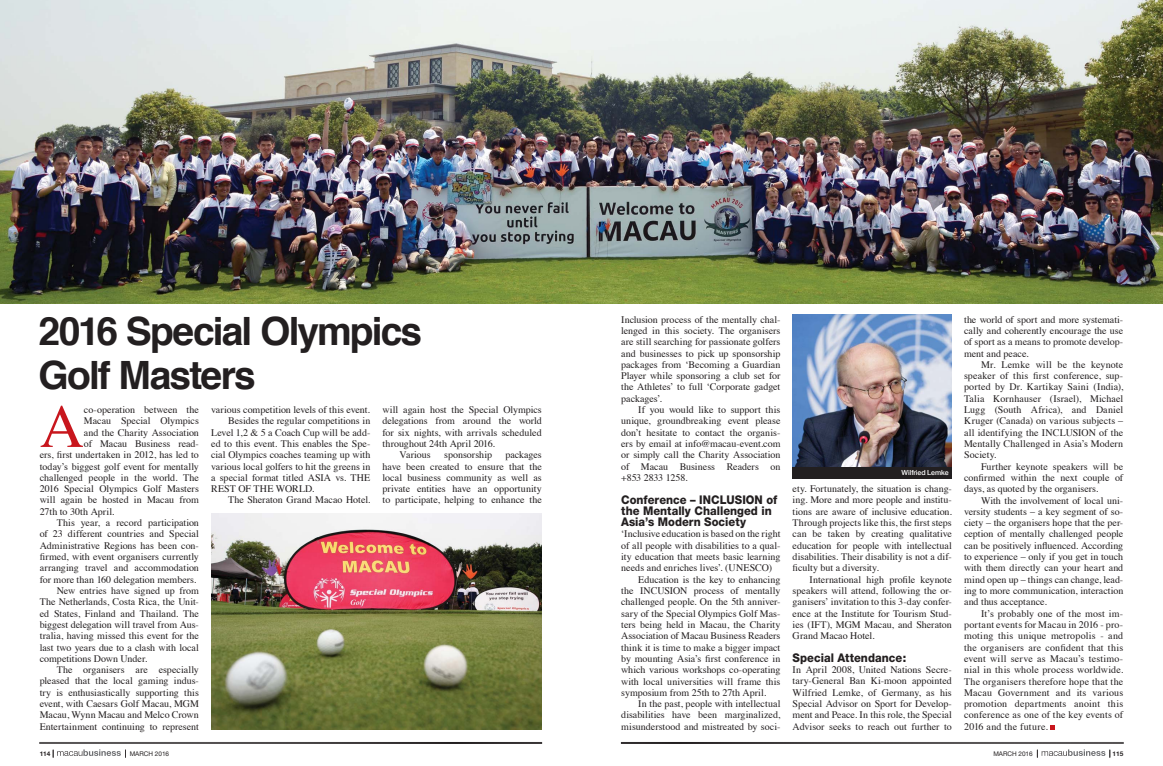
<style>
.page{position:relative;width:1163px;height:766px;background:#fff}
.page>*{position:absolute;margin:0;border:0;box-sizing:border-box;transform-origin:0 0}
.t1{font:61.2px "Times";color:#c8161d}
.t2{font:700 39px/44px "Helvetica";letter-spacing:-.05em;color:#231f20}
.t3{font:800 12px/11.3px "Helvetica Neue";color:#231f20;scale:.93 1}
.t4{font:10px/11.3px "Times";color:#231f20;text-align:justify}
.t5{font:500 7px "Helvetica Neue";letter-spacing:-.005em;color:#fff}
.t6{font:6.4px "Helvetica Neue";color:#231f20}
.t7{font:700 6.4px "Helvetica Neue";color:#231f20}
</style>
<div class="page">
<svg style="left:53px;top:749px;width:73px;height:9px"></svg>
<svg style="left:1036px;top:749px;width:74px;height:9px"></svg>
<svg style="left:40px;top:742px;width:502px;height:1px"></svg>
<svg style="left:621px;top:742px;width:502px;height:1px"></svg>
<img style="left:211px;top:513px;width:330px;height:216px">
<img style="left:792px;top:315px;width:159px;height:152px">
<div style="left:792px;top:467px;width:159px;height:11px;background:#221f20"></div>
<svg style="left:1050px;top:725px;width:5px;height:4px"></svg>
<img style="left:0;top:0;width:1162px;height:303px">
<h2 class="t2" style="left:39px;top:312px;width:385px">2016 Special Olympics<br>Golf Masters</h2>
<h1 class="t1" style="left:40px;top:401px;width:46px">A</h1>
<p class="t4" style="left:84px;top:405px;width:116px">co-operation between the</p>
<p class="t4" style="left:84px;top:416px;width:116px">Macau Special Olympics</p>
<p class="t4" style="left:84px;top:427px;width:116px">and the Charity Association</p>
<p class="t4" style="left:84px;top:438px;width:116px">of Macau Business read-</p>
<p class="t4" style="left:40px;top:450px;width:161px">ers, first undertaken in 2012, has led to</p>
<p class="t4" style="left:40px;top:461px;width:161px">today’s biggest golf event for mentally</p>
<p class="t4" style="left:40px;top:472px;width:161px">challenged people in the world. The</p>
<p class="t4" style="left:40px;top:484px;width:161px">2016 Special Olympics Golf Masters</p>
<p class="t4" style="left:40px;top:495px;width:161px">will again be hosted in Macau from</p>
<p class="t4" style="left:40px;top:506px;width:76px">27th to 30th April.</p>
<p class="t4" style="left:57px;top:518px;width:144px">This year, a record participation</p>
<p class="t4" style="left:40px;top:529px;width:161px">of 23 different countries and Special</p>
<p class="t4" style="left:40px;top:540px;width:161px">Administrative Regions has been con-</p>
<p class="t4" style="left:40px;top:551px;width:161px">firmed, with event organisers currently</p>
<p class="t4" style="left:40px;top:563px;width:161px">arranging travel and accommodation</p>
<p class="t4" style="left:40px;top:574px;width:158px">for more than 160 delegation members.</p>
<p class="t4" style="left:57px;top:585px;width:144px">New entries have signed up from</p>
<p class="t4" style="left:40px;top:597px;width:161px">The Netherlands, Costa Rica, the Unit-</p>
<p class="t4" style="left:40px;top:608px;width:161px">ed States, Finland and Thailand. The</p>
<p class="t4" style="left:40px;top:619px;width:161px">biggest delegation will travel from Aus-</p>
<p class="t4" style="left:40px;top:631px;width:161px">tralia, having missed this event for the</p>
<p class="t4" style="left:40px;top:642px;width:161px">last two years due to a clash with local</p>
<p class="t4" style="left:40px;top:653px;width:109px">competitions Down Under.</p>
<p class="t4" style="left:57px;top:664px;width:144px">The organisers are especially</p>
<p class="t4" style="left:40px;top:676px;width:161px">pleased that the local gaming indus-</p>
<p class="t4" style="left:40px;top:687px;width:161px">try is enthusiastically supporting this</p>
<p class="t4" style="left:40px;top:698px;width:161px">event, with Caesars Golf Macau, MGM</p>
<p class="t4" style="left:40px;top:710px;width:161px">Macau, Wynn Macau and Melco Crown</p>
<p class="t4" style="left:40px;top:721px;width:161px">Entertainment continuing to represent</p>
<p class="t4" style="left:211px;top:405px;width:160px">various competition levels of this event.</p>
<p class="t4" style="left:228px;top:416px;width:144px">Besides the regular competitions in</p>
<p class="t4" style="left:211px;top:427px;width:161px">Level 1,2 &amp; 5 a Coach Cup will be add-</p>
<p class="t4" style="left:211px;top:438px;width:161px">ed to this event. This enables the Spe-</p>
<p class="t4" style="left:211px;top:450px;width:161px">cial Olympics coaches teaming up with</p>
<p class="t4" style="left:211px;top:461px;width:161px">various local golfers to hit the greens in</p>
<p class="t4" style="left:211px;top:472px;width:161px">a special format titled ASIA vs. THE</p>
<p class="t4" style="left:211px;top:484px;width:105px">REST OF THE WORLD.</p>
<p class="t4" style="left:228px;top:495px;width:144px">The Sheraton Grand Macao Hotel.</p>
<p class="t4" style="left:382px;top:405px;width:161px">will again host the Special Olympics</p>
<p class="t4" style="left:382px;top:416px;width:161px">delegations from around the world</p>
<p class="t4" style="left:382px;top:427px;width:161px">for six nights, with arrivals scheduled</p>
<p class="t4" style="left:382px;top:438px;width:114px">throughout 24th April 2016.</p>
<p class="t4" style="left:399px;top:450px;width:33px">Various</p>
<p class="t4" style="left:444px;top:450px;width:49px">sponsorship</p>
<p class="t4" style="left:382px;top:450px;width:161px;text-indent:123px">packages have been created to ensure that the local business community as well as private entities have an opportunity to participate, helping to enhance the</p>
<p class="t4" style="left:621px;top:314px;width:161px">Inclusion process of the mentally chal&shy;lenged in this society. The organisers are still searching for passionate golfers and businesses to pick up sponsorship packages from ‘Becoming a Guardian Player while sponsoring a club set for the Athletes’ to full ‘Corporate gadget packages’.</p>
<p class="t4" style="left:621px;top:405px;width:161px;text-indent:17px">If you would like to support this unique, groundbreaking event please don’t hesitate to contact the organis&shy;ers by email at info@macau-event.com or simply call the Charity Association of Macau Business Readers on +853 2833 1258.</p>
<p class="t3" style="left:621px;top:494px;width:169px">Conference – INCLUSION of the Mentally Challenged in<br>Asia’s Modern Society</p>
<p class="t4" style="left:621px;top:529px;width:161px">‘Inclusive education is based on the right</p>
<p class="t4" style="left:621px;top:540px;width:161px">of all people with disabilities to a qual-</p>
<p class="t4" style="left:621px;top:551px;width:161px">ity education that meets basic learning</p>
<p class="t4" style="left:621px;top:563px;width:152px">needs and enriches lives’. (UNESCO)</p>
<p class="t4" style="left:638px;top:574px;width:144px">Education is the key to enhancing</p>
<p class="t4" style="left:621px;top:585px;width:161px">the INCUSION process of mentally</p>
<p class="t4" style="left:621px;top:597px;width:161px">challenged people. On the 5th anniver-</p>
<p class="t4" style="left:621px;top:608px;width:161px">sary of the Special Olympics Golf Mas-</p>
<p class="t4" style="left:621px;top:619px;width:161px">ters being held in Macau, the Charity</p>
<p class="t4" style="left:621px;top:631px;width:161px">Association of Macau Business Readers</p>
<p class="t4" style="left:621px;top:642px;width:161px">think it is time to make a bigger impact</p>
<p class="t4" style="left:621px;top:653px;width:161px">by mounting Asia’s first conference in</p>
<p class="t4" style="left:621px;top:664px;width:161px">which various workshops co-operating</p>
<p class="t4" style="left:621px;top:676px;width:161px">with local universities will frame this</p>
<p class="t4" style="left:621px;top:687px;width:146px">symposium from 25th to 27th April.</p>
<p class="t4" style="left:638px;top:698px;width:144px">In the past, people with intellectual</p>
<p class="t4" style="left:621px;top:710px;width:161px">disabilities have been marginalized,</p>
<p class="t4" style="left:621px;top:721px;width:161px">misunderstood and mistreated by soci-</p>
<p class="t5" style="left:901px;top:468px;width:48px">Wilfried Lemke</p>
<p class="t4" style="left:792px;top:484px;width:161px">ety. Fortunately, the situation is chang&shy;ing. More and more people and institu&shy;tions are aware of inclusive education.<br>Through projects like this, the first steps can be taken by creating qualitative education for people with intellectual disabilities. Their disability is not a dif&shy;ficulty but a diversity.</p>
<p class="t4" style="left:792px;top:574px;width:161px;text-indent:17px">International high profile keynote speakers will attend, following the or&shy;ganisers’ invitation to this 3-day confer&shy;ence at the Institute for Tourism Stud&shy;ies (IFT), MGM Macau, and Sheraton Grand Macao Hotel.</p>
<p class="t3" style="left:792px;top:652px;width:124px">Special Attendance:</p>
<p class="t4" style="left:792px;top:664px;width:161px">In April 2008, United Nations Secre&shy;tary-General Ban Ki-moon appointed Wilfried Lemke, of Germany, as his Special Advisor on Sport for Develop&shy;ment and Peace. In this role, the Special Advisor seeks to reach out further to</p>
<p class="t4" style="left:963px;top:314px;width:161px">the world of sport and more systemati&shy;cally and coherently encourage the use of sport as a means to promote develop&shy;ment and peace.</p>
<p class="t4" style="left:963px;top:359px;width:161px;text-indent:17px">Mr. Lemke will be the keynote speaker of this first conference, sup&shy;ported by Dr. Kartikay Saini (India), Talia Kornhauser (Israel), Michael Lugg (South Africa), and Daniel Kruger (Canada) on various subjects – all identifying the INCLUSION of the Mentally Challenged in Asia’s Modern Society.</p>
<p class="t4" style="left:963px;top:461px;width:161px;text-indent:17px">Further keynote speakers will be confirmed within the next couple of days, as quoted by the organisers.</p>
<p class="t4" style="left:963px;top:495px;width:161px;text-indent:17px">With the involvement of local uni&shy;versity students – a key segment of so&shy;ciety – the organisers hope that the per&shy;ception of mentally challenged people can be positively influenced. According to experience – only if you get in touch with them directly can your heart and mind open up – things can change, lead&shy;ing to more communication, interaction and thus acceptance.</p>
<p class="t4" style="left:963px;top:608px;width:161px;text-indent:17px">It’s probably one of the most im&shy;portant events for Macau in 2016 - pro&shy;moting this unique metropolis - and the organisers are confident that this event will serve as Macau’s testimo&shy;nial in this whole process worldwide.<br>The organisers therefore hope that the Macau Government and its various promotion departments anoint this conference as one of the key events of 2016 and the future.</p>
<p class="t7" style="left:40px;top:749px;width:12px">114</p>
<p class="t6" style="left:130px;top:749px;width:41px">MARCH 2016</p>
<p class="t6" style="left:993px;top:749px;width:41px">MARCH 2016</p>
<p class="t7" style="left:1112px;top:749px;width:12px">115</p>
</div>
